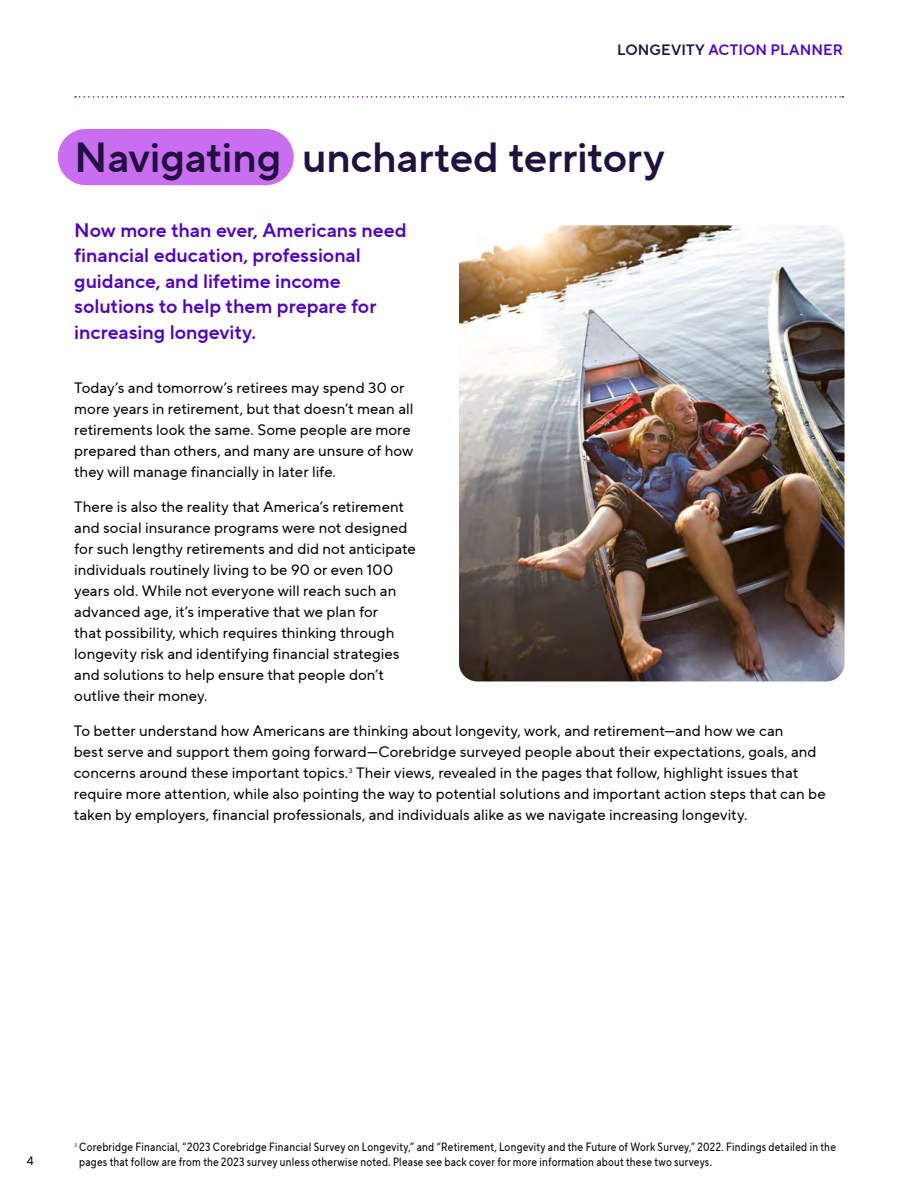
<style>
.page{position:relative;width:918px;height:1188px;background:#fff}
.page>*{position:absolute;margin:0;border:0;box-sizing:border-box;transform-origin:0 0}
.t1{font:42px "TT Norms Pro Dm Bd";letter-spacing:-.01em;color:#20113e}
.t2{font:19.5px/25.5px "TT Norms Pro Dm Bd";color:#4f00ca}
.t3{font:15px/21px "TT Norms Pro";letter-spacing:.005em;color:#000}
.t4{font:15px "TT Norms Pro Dm Bd";letter-spacing:.005em;color:#4f00ca}
.t5{font:12px/15px "TT Norms Pro Cond";letter-spacing:.02em;color:#000}
.t6{font:12px "TT Norms Pro";color:#000}
.t7{font:6.75px "TT Norms Pro";color:#000}
.t8{font:5.4px "TT Norms Pro Cond";color:#000}
.s1{color:#20113e}
</style>
<div class="page">
<div style="left:58px;top:129px;width:236px;height:56px;background:#c96df1;border-radius:28px"></div>
<svg style="left:75px;top:96px;width:768px;height:2px"></svg>
<img style="left:459px;top:225px;width:386px;height:456px">
<p class="t4" style="left:617px;top:39px;width:227px"><span class="s1">LONGEVITY</span> ACTION PLANNER</p>
<h2 class="t1" style="left:74px;top:126px;width:592px">Navigating uncharted territory</h2>
<p class="t2" style="left:74px;top:217px;width:334px">Now more than ever, Americans need financial education, professional guidance, and lifetime income solutions to help them prepare for increasing longevity.</p>
<p class="t3" style="left:74px;top:377px;width:341px">Today’s and tomorrow’s retirees may spend 30 or more years in retirement, but that doesn’t mean all retirements look the same. Some people are more prepared than others, and many are unsure of how they will manage financially in later life.</p>
<p class="t3" style="left:74px;top:496px;width:343px">There is also the reality that America’s retirement and social insurance programs were not designed for such lengthy retirements and did not anticipate individuals routinely living to be 90 or even 100 years old. While not everyone will reach such an advanced age, it’s imperative that we plan for<br>that possibility, which requires thinking through longevity risk and identifying financial strategies and solutions to help ensure that people don’t outlive their money.</p>
<p class="t3" style="left:74px;top:720px;width:744px">To better understand how Americans are thinking about longevity, work, and retirement—and how we can best serve and support them going forward—Corebridge surveyed people about their expectations, goals, and concerns around these important topics.</p>
<p class="t3" style="left:74px;top:762px;width:753px;text-indent:282px">Their views, revealed in the pages that follow, highlight issues that require more attention, while also pointing the way to potential solutions and important action steps that can be taken by employers, financial professionals, and individuals alike as we navigate increasing longevity.</p>
<p class="t7" style="left:349px;top:766px;width:5px">3</p>
<p class="t6" style="left:27px;top:1153px;width:8px">4</p>
<p class="t8" style="left:75px;top:1142px;width:4px">3</p>
<p class="t5" style="left:79px;top:1140px;width:758px">Corebridge Financial, “2023 Corebridge Financial Survey on Longevity,” and “Retirement, Longevity and the Future of Work Survey,” 2022. Findings detailed in the pages that follow are from the 2023 survey unless otherwise noted. Please see back cover for more information about these two surveys.</p>
</div>
